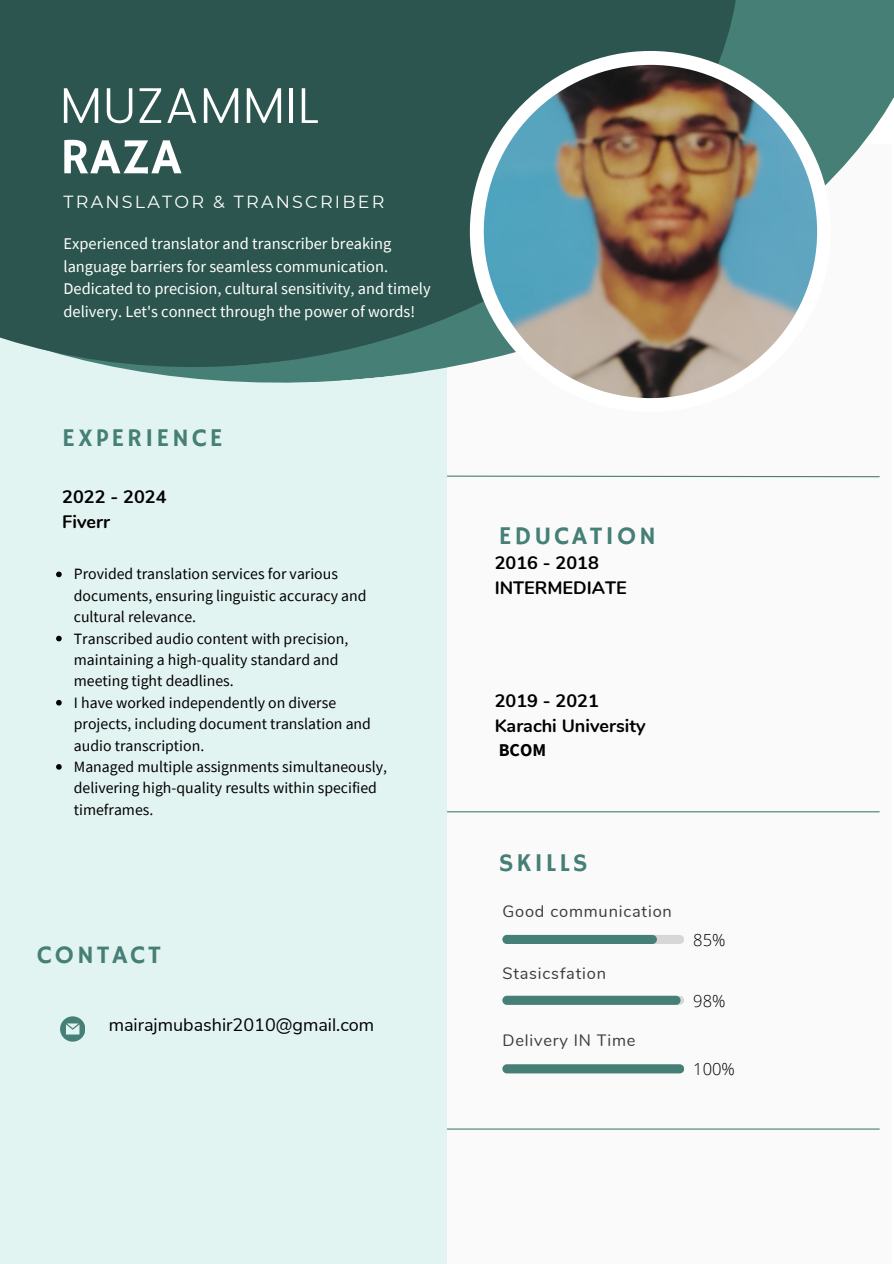
<style>
.page{position:relative;width:894px;height:1264px;background:#fff}
.page>*{position:absolute;margin:0;border:0;box-sizing:border-box;transform-origin:0 0}
.t1{font:50.7px "Hammersmith One";color:#fff}
.t2{font:300 50.25px "Poppins";letter-spacing:.02em;color:#fff}
.t3{font:25.5px "Hammersmith One";letter-spacing:.115em;color:#457f76}
.t4{font:700 18px "Nunito";color:#000}
.t5{font:18px "Nunito Sans";color:#000}
.t6{font:700 18px "Source Sans Pro";color:#000}
.t7{font:17.55px "Montserrat";letter-spacing:.125em;color:#fff}
.t8{font:300 16.5px "Open Sans";color:#000}
.t9{font:16.35px/22.5px "Source Sans Pro";color:#fff}
.t10{font:16.35px "Nunito";letter-spacing:.05em;color:#3b3b3b}
.t11{font:15.75px/21.3px "Source Sans Pro";color:#000}
</style>
<div class="page">
<div style="left:444px;top:144px;width:446px;height:1119px;background:#fafafa"></div>
<div style="left:0;top:0;width:447px;height:1263px;background:#e2f4f1"></div>
<div style="left:502px;top:934px;width:182px;height:10px;background:#d7d7d7;border-radius:5px"></div>
<div style="left:502px;top:934px;width:154px;height:10px;background:#457f76;border-radius:5px"></div>
<svg style="left:759px;top:0;width:134px;height:186px;background:#5d8f87"></svg>
<svg style="left:0;top:0;width:759px;height:383px;background:#335d56"></svg>
<svg style="left:502px;top:995px;width:182px;height:9px"></svg>
<div style="left:502px;top:995px;width:178px;height:9px;background:#457f76;border-radius:5px"></div>
<div style="left:502px;top:1064px;width:182px;height:9px;background:#457f76;border-radius:5px"></div>
<div style="left:469px;top:51px;width:361px;height:361px;background:#fff;border-radius:50%"></div>
<img style="left:483px;top:65px;width:333px;height:333px;border-radius:50%">
<svg style="left:60px;top:1016px;width:25px;height:25px"></svg>
<hr style="left:447px;top:1128px;width:432px;height:1px;background:#457f76">
<hr style="left:447px;top:811px;width:432px;height:1px;background:#457f76">
<svg style="left:447px;top:475px;width:433px;height:3px"></svg>
<svg style="left:56px;top:571px;width:6px;height:6px"></svg>
<svg style="left:56px;top:635px;width:6px;height:6px"></svg>
<svg style="left:56px;top:700px;width:6px;height:5px"></svg>
<svg style="left:56px;top:764px;width:6px;height:5px"></svg>
<p class="t2" style="left:60px;top:76px;width:260px">MUZAMMIL</p>
<p class="t1" style="left:60px;top:128px;width:123px">RAZA</p>
<p class="t7" style="left:63px;top:191px;width:322px">TRANSLATOR &amp; TRANSCRIBER</p>
<p class="t9" style="left:63px;top:232px;width:368px">Experienced translator and transcriber breaking language barriers for seamless communication.<br>Dedicated to precision, cultural sensitivity, and timely delivery. Let's connect through the power of words!</p>
<p class="t3" style="left:62px;top:423px;width:162px">EXPERIENCE</p>
<p class="t4" style="left:62px;top:484px;width:106px">2022 - 2024</p>
<p class="t4" style="left:62px;top:509px;width:49px">Fiverr</p>
<p class="t11" style="left:74px;top:563px;width:294px">Provided translation services for various documents, ensuring linguistic accuracy and cultural relevance.</p>
<p class="t11" style="left:74px;top:627px;width:276px">Transcribed audio content with precision, maintaining a high-quality standard and meeting tight deadlines.</p>
<p class="t11" style="left:74px;top:691px;width:298px">I have worked independently on diverse projects, including document translation and audio transcription.</p>
<p class="t11" style="left:74px;top:755px;width:315px">Managed multiple assignments simultaneously, delivering high-quality results within specified timeframes.</p>
<p class="t3" style="left:37px;top:940px;width:125px">CONTACT</p>
<p class="t5" style="left:109px;top:1012px;width:267px">mairajmubashir2010@gmail.com</p>
<p class="t3" style="left:498px;top:521px;width:159px">EDUCATION</p>
<p class="t4" style="left:494px;top:551px;width:106px">2016 - 2018</p>
<p class="t4" style="left:494px;top:576px;width:134px">INTERMEDIATE</p>
<p class="t4" style="left:494px;top:688px;width:106px">2019 - 2021</p>
<p class="t4" style="left:494px;top:713px;width:152px">Karachi University</p>
<p class="t6" style="left:498px;top:738px;width:49px">BCOM</p>
<p class="t3" style="left:498px;top:848px;width:90px">SKILLS</p>
<p class="t10" style="left:502px;top:900px;width:171px">Good communication</p>
<p class="t10" style="left:502px;top:962px;width:105px">Stasicsfation</p>
<p class="t10" style="left:502px;top:1029px;width:134px">Delivery IN Time</p>
<p class="t8" style="left:693px;top:928px;width:34px">85%</p>
<p class="t8" style="left:693px;top:988px;width:34px">98%</p>
<p class="t8" style="left:693px;top:1057px;width:43px">100%</p>
</div>
